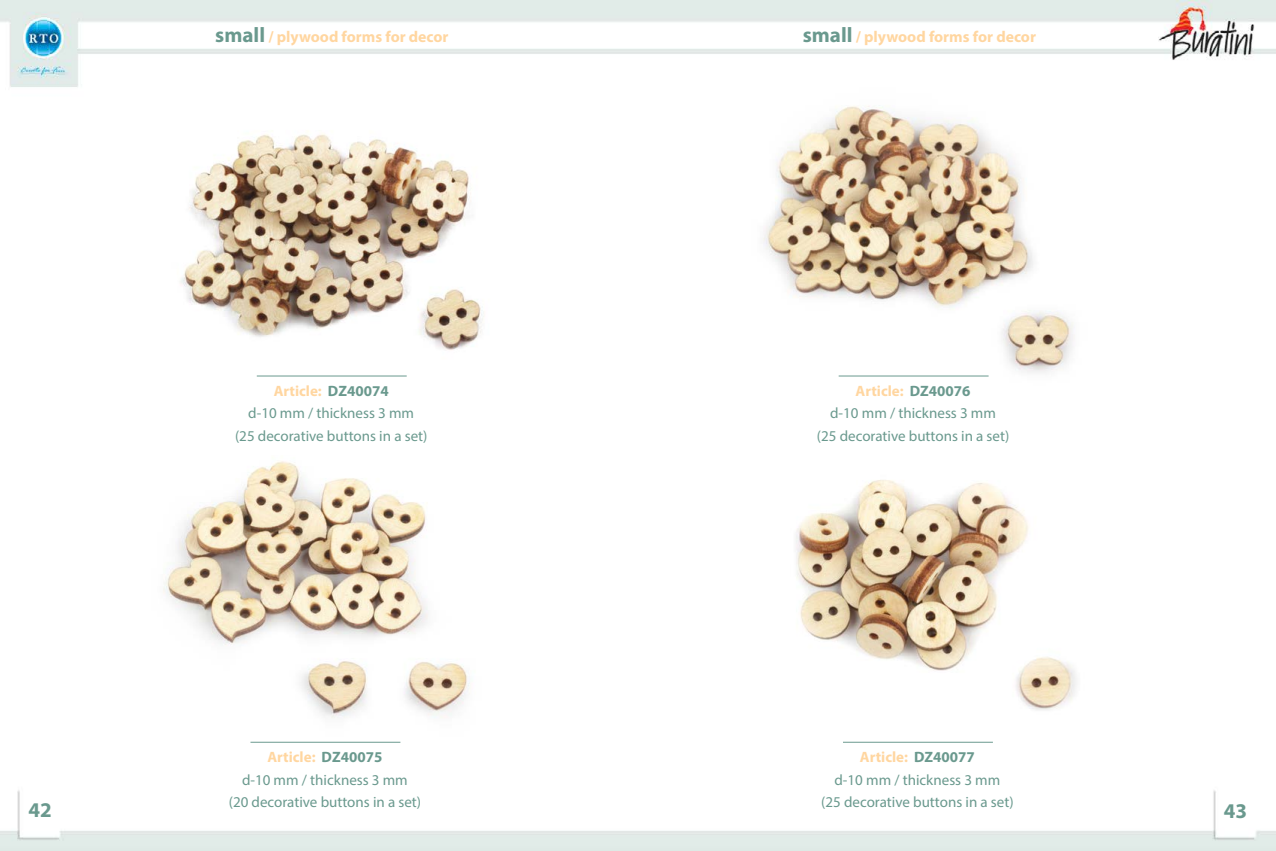
<style>
.page{position:relative;width:1276px;height:851px;background:#fff}
.page>*{position:absolute;margin:0;border:0;box-sizing:border-box;transform-origin:0 0}
.t1{font:700 21px "Myriad Pro";color:#6a998e}
.t2{font:700 15.75px "Myriad Pro";color:#ffd6a0}
.t3{font:15px/22.3px "Myriad Pro";color:#6a998e;text-align:center}
.s1{font-size:21px;color:#6a998e}
.s2{font-weight:700;color:#ffd6a0}
.s3{font-weight:700}
</style>
<div class="page">
<img style="left:0;top:0;width:1275px;height:850px">
<img style="left:154px;top:58px;width:358px;height:327px">
<img style="left:739px;top:58px;width:351px;height:327px">
<img style="left:139px;top:455px;width:351px;height:305px">
<img style="left:748px;top:469px;width:342px;height:280px">
<hr style="left:257px;top:375px;width:150px;height:1px;background:#6a998e">
<hr style="left:838px;top:375px;width:150px;height:1px;background:#6a998e">
<hr style="left:250px;top:741px;width:150px;height:1px;background:#6a998e">
<hr style="left:843px;top:741px;width:150px;height:1px;background:#6a998e">
<p class="t2" style="left:215px;top:27px;width:235px"><span class="s1">small</span> / plywood forms for decor</p>
<p class="t2" style="left:802px;top:27px;width:235px"><span class="s1">small</span> / plywood forms for decor</p>
<p class="t3" style="left:235px;top:379px;width:194px"><span class="s2">Article:</span> <span class="s3">DZ40074<br></span>d-10 mm / thickness 3 mm<br>(25 decorative buttons in a set)</p>
<p class="t3" style="left:817px;top:379px;width:194px"><span class="s2">Article:</span> <span class="s3">DZ40076<br></span>d-10 mm / thickness 3 mm<br>(25 decorative buttons in a set)</p>
<p class="t3" style="left:229px;top:745px;width:194px"><span class="s2">Article:</span> <span class="s3">DZ40075<br></span>d-10 mm / thickness 3 mm<br>(20 decorative buttons in a set)</p>
<p class="t3" style="left:821px;top:745px;width:194px"><span class="s2">Article:</span> <span class="s3">DZ40077<br></span>d-10 mm / thickness 3 mm<br>(25 decorative buttons in a set)</p>
<h1 class="t1" style="left:29px;top:795px;width:25px">42</h1>
<h1 class="t1" style="left:1223px;top:797px;width:25px">43</h1>
</div>
